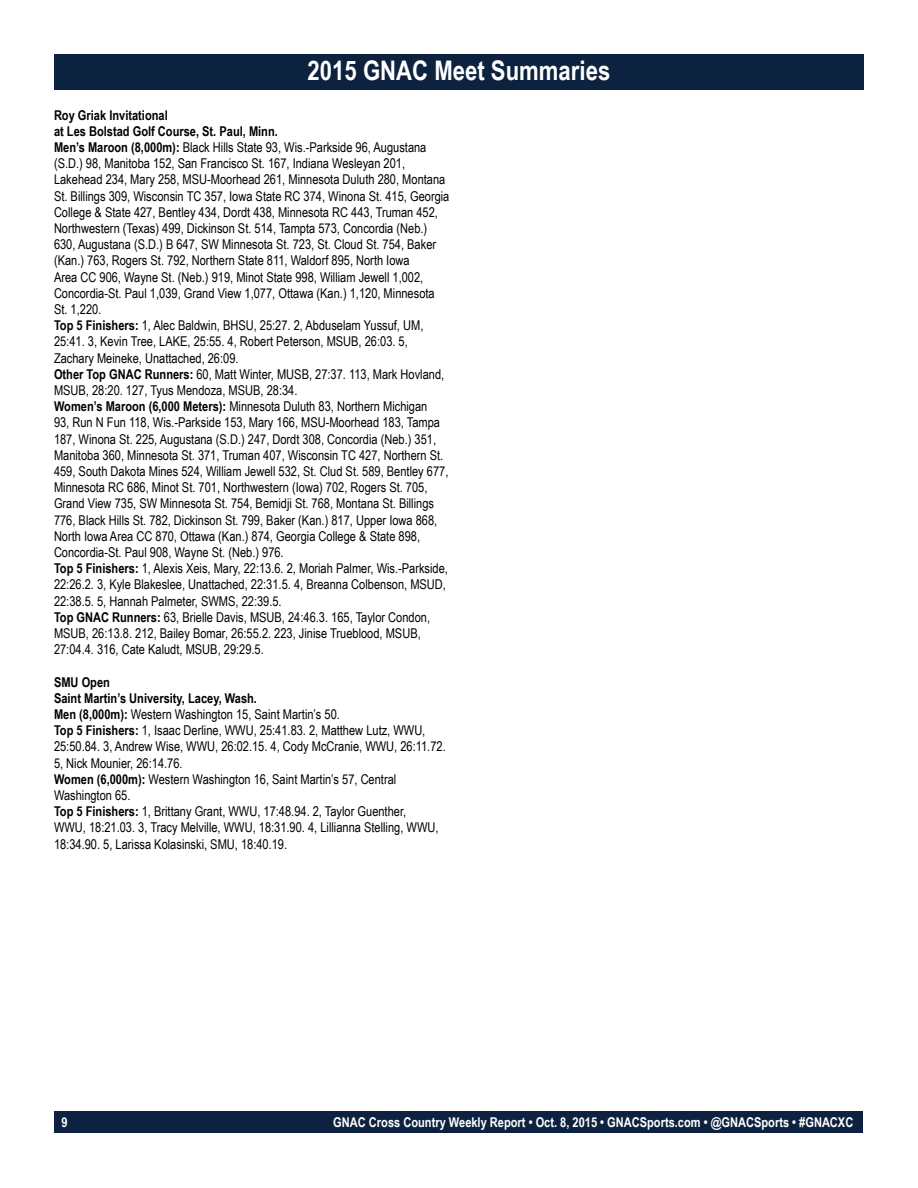
<style>
.page{position:relative;width:918px;height:1188px;background:#fff}
.page>*{position:absolute;margin:0;border:0;box-sizing:border-box;transform-origin:0 0}
.t1{font:700 27px "Arial Narrow";color:#fff}
.t2{font:13.5px/16.2px "Arial Narrow";color:#000}
.t3{font:700 13.5px "Arial Narrow";color:#fff}
.s1{font-weight:700}
</style>
<div class="page">
<div style="left:55px;top:1111px;width:808px;height:22px;background:#0d2240"></div>
<div style="left:54px;top:54px;width:810px;height:36px;background:#0d223f"></div>
<h1 class="t1" style="left:308px;top:50px;width:304px">2015 GNAC Meet Summaries</h1>
<p class="t2" style="left:54px;top:106px;width:397px"><span class="s1">Roy Griak Invitational<br>at Les Bolstad Golf Course, St. Paul, Minn.<br>Men’s Maroon (8,000m):</span> Black Hills State 93, Wis.-Parkside 96, Augustana (S.D.) 98, Manitoba 152, San Francisco St. 167, Indiana Wesleyan 201, Lakehead 234, Mary 258, MSU-Moorhead 261, Minnesota Duluth 280, Montana St. Billings 309, Wisconsin TC 357, Iowa State RC 374, Winona St. 415, Georgia College &amp; State 427, Bentley 434, Dordt 438, Minnesota RC 443, Truman 452, Northwestern (Texas) 499, Dickinson St. 514, Tampta 573, Concordia (Neb.)<br>630, Augustana (S.D.) B 647, SW Minnesota St. 723, St. Cloud St. 754, Baker (Kan.) 763, Rogers St. 792, Northern State 811, Waldorf 895, North Iowa<br>Area CC 906, Wayne St. (Neb.) 919, Minot State 998, William Jewell 1,002, Concordia-St. Paul 1,039, Grand View 1,077, Ottawa (Kan.) 1,120, Minnesota St. 1,220.<br><span class="s1">Top 5 Finishers:</span> 1, Alec Baldwin, BHSU, 25:27. 2, Abduselam Yussuf, UM, 25:41. 3, Kevin Tree, LAKE, 25:55. 4, Robert Peterson, MSUB, 26:03. 5, Zachary Meineke, Unattached, 26:09.<br><span class="s1">Other Top GNAC Runners:</span> 60, Matt Winter, MUSB, 27:37. 113, Mark Hovland, MSUB, 28:20. 127, Tyus Mendoza, MSUB, 28:34.<br><span class="s1">Women’s Maroon (6,000 Meters):</span> Minnesota Duluth 83, Northern Michigan<br>93, Run N Fun 118, Wis.-Parkside 153, Mary 166, MSU-Moorhead 183, Tampa 187, Winona St. 225, Augustana (S.D.) 247, Dordt 308, Concordia (Neb.) 351, Manitoba 360, Minnesota St. 371, Truman 407, Wisconsin TC 427, Northern St.<br>459, South Dakota Mines 524, William Jewell 532, St. Clud St. 589, Bentley 677, Minnesota RC 686, Minot St. 701, Northwestern (Iowa) 702, Rogers St. 705, Grand View 735, SW Minnesota St. 754, Bemidji St. 768, Montana St. Billings 776, Black Hills St. 782, Dickinson St. 799, Baker (Kan.) 817, Upper Iowa 868, North Iowa Area CC 870, Ottawa (Kan.) 874, Georgia College &amp; State 898, Concordia-St. Paul 908, Wayne St. (Neb.) 976.<br><span class="s1">Top 5 Finishers:</span> 1, Alexis Xeis, Mary, 22:13.6. 2, Moriah Palmer, Wis.-Parkside, 22:26.2. 3, Kyle Blakeslee, Unattached, 22:31.5. 4, Breanna Colbenson, MSUD, 22:38.5. 5, Hannah Palmeter, SWMS, 22:39.5.<br><span class="s1">Top GNAC Runners:</span> 63, Brielle Davis, MSUB, 24:46.3. 165, Taylor Condon, MSUB, 26:13.8. 212, Bailey Bomar, 26:55.2. 223, Jinise Trueblood, MSUB, 27:04.4. 316, Cate Kaludt, MSUB, 29:29.5.</p>
<p class="t2" style="left:54px;top:673px;width:393px"><span class="s1">SMU Open<br>Saint Martin’s University, Lacey, Wash.<br>Men (8,000m):</span> Western Washington 15, Saint Martin’s 50.<br><span class="s1">Top 5 Finishers:</span> 1, Isaac Derline, WWU, 25:41.83. 2, Matthew Lutz, WWU, 25:50.84. 3, Andrew Wise, WWU, 26:02.15. 4, Cody McCranie, WWU, 26:11.72.<br>5, Nick Mounier, 26:14.76.<br><span class="s1">Women (6,000m):</span> Western Washington 16, Saint Martin’s 57, Central Washington 65.<br><span class="s1">Top 5 Finishers:</span> 1, Brittany Grant, WWU, 17:48.94. 2, Taylor Guenther,<br>WWU, 18:21.03. 3, Tracy Melville, WWU, 18:31.90. 4, Lillianna Stelling, WWU, 18:34.90. 5, Larissa Kolasinski, SMU, 18:40.19.</p>
<p class="t3" style="left:61px;top:1112px;width:8px">9</p>
<p class="t3" style="left:333px;top:1112px;width:522px">GNAC Cross Country Weekly Report • Oct. 8, 2015 • GNACSports.com • @GNACSports • #GNACXC</p>
</div>
